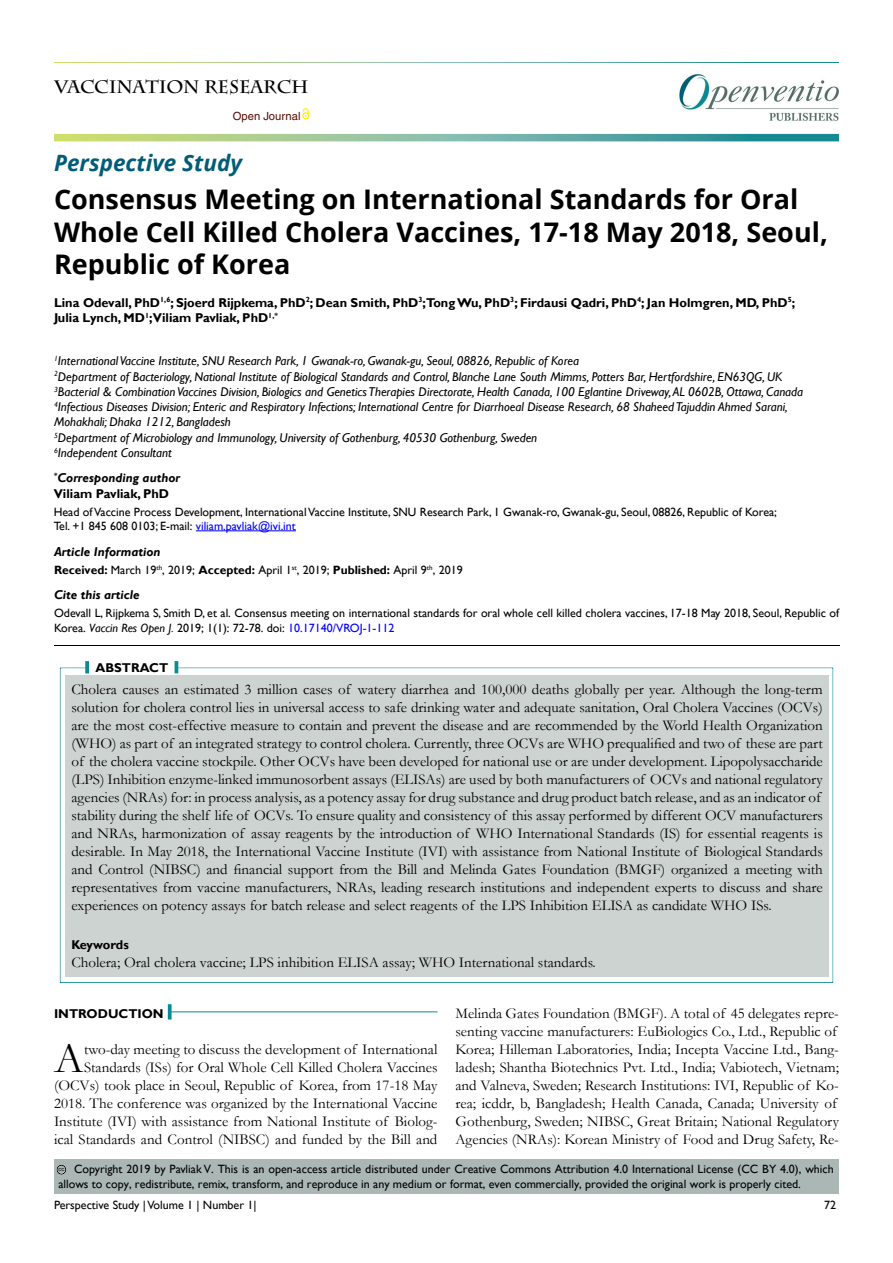
<style>
.page{position:relative;width:893px;height:1263px;background:#fff}
.page>*{position:absolute;margin:0;border:0;box-sizing:border-box;transform-origin:0 0}
.t1{font:43.8px "Garamond";color:#000}
.t2{font:700 27px/32.4px "Open Sans";color:#000101}
.t3{font:italic 700 22.5px "Open Sans";color:#015d76}
.t4{font:700 18px "Charlemagne Std";color:#000}
.t5{font:15px/18px "Garamond";color:#000}
.t6{font:italic 12.75px/15.3px "Gill Sans";color:#000101}
.t7{font:700 12.75px/15.3px "Gill Sans";color:#000101}
.t8{font:italic 700 12.75px/15.3px "Gill Sans";color:#000101}
.t9{font:700 12.75px "Gill Sans";color:#000}
.t10{font:italic 700 12.75px "Gill Sans";color:#000}
.t11{font:12px/14.4px "Gill Sans";color:#000101}
.t12{font:12px/14.4px "Gill Sans";color:#000}
.t13{font:700 12px "Gill Sans";color:#000101}
.t14{font:11.25px "Helvetica LT Std";color:#580b05}
.t15{font:5.7px "Arial";color:#000}
.s1{font-style:normal}
.s2{color:#000}
.s3{color:#0000fa}
.s4{font-weight:400}
.s5{font-weight:400;color:#000}
.s6{font-style:italic}
.s7{color:#000101}
.s8{font-size:11.85px}
</style>
<div class="page">
<img style="left:679px;top:74px;width:160px;height:47px">
<svg style="left:54px;top:134px;width:785px;height:7px;background:#7bb696"></svg>
<svg style="left:303px;top:108px;width:6px;height:10px"></svg>
<hr style="left:196px;top:530px;width:100px;height:1px;background:#0000fa">
<div style="left:41px;top:634px;width:810px;height:14px;background:#f9f2f3;opacity:.75"></div>
<div style="left:54px;top:1159px;width:785px;height:35px;background:#aab7b5"></div>
<div style="left:44px;top:1151px;width:37px;height:24px;background:#f9f2f3;opacity:.75"></div>
<div style="left:48px;top:657px;width:797px;height:327px;background:#f9f2f3;opacity:.75"></div>
<svg style="left:85px;top:661px;width:4px;height:12px"></svg>
<svg style="left:175px;top:661px;width:3px;height:12px"></svg>
<hr style="left:171px;top:1011px;width:266px;height:1px;background:#0a8b93">
<svg style="left:168px;top:1004px;width:4px;height:15px"></svg>
<p class="t4" style="left:54px;top:77px;width:256px">VACCINATION RESEARCH</p>
<p class="t14" style="left:233px;top:109px;width:69px">Open Journal</p>
<h3 class="t3" style="left:54px;top:147px;width:190px">Perspective Study</h3>
<h2 class="t2" style="left:54px;top:182px;width:775px">Consensus Meeting on International Standards for Oral<br>Whole Cell Killed Cholera Vaccines, 17-18 May 2018, Seoul,<br>Republic of Korea</h2>
<p class="t7" style="left:54px;top:295px;width:743px">Lina Odevall, PhD<sup>1,6</sup>; Sjoerd Rijpkema, PhD<sup>2</sup>; Dean Smith, PhD<sup>3</sup>;Tong Wu, PhD<sup>3</sup>; Firdausi Qadri, PhD<sup>4</sup>; Jan Holmgren, MD, PhD<sup>5</sup>;<br>Julia Lynch, MD<sup>1</sup>;Viliam Pavliak, PhD<sup>1,*</sup></p>
<p class="t6" style="left:54px;top:353px;width:751px"><sup>1</sup>International Vaccine Institute, SNU Research Park, 1 Gwanak-ro, Gwanak-gu, Seoul, 08826, Republic of Korea<br><sup>2</sup>Department of Bacteriology, National Institute of Biological Standards and Control, Blanche Lane South Mimms, Potters Bar, Hertfordshire, EN63QG, UK <sup>3</sup>Bacterial &amp; Combination Vaccines Division, Biologics and Genetics Therapies Directorate, Health Canada, 100 Eglantine Driveway, AL 0602B, Ottawa, Canada <sup>4</sup>Infectious Diseases Division; Enteric and Respiratory Infections; International Centre for Diarrhoeal Disease Research, 68 Shaheed Tajuddin Ahmed Sarani, Mohakhali; Dhaka 1212, Bangladesh<br><sup>5</sup>Department of Microbiology and Immunology, University of Gothenburg, 40530 Gothenburg, Sweden<br><sup>6</sup>Independent Consultant</p>
<p class="t8" style="left:54px;top:471px;width:128px"><sup>*</sup>Corresponding author<br><span class="s1">Viliam Pavliak, PhD</span></p>
<p class="t11" style="left:54px;top:504px;width:725px">Head of Vaccine Process Development, International Vaccine Institute, SNU Research Park, 1 Gwanak-ro, Gwanak-gu, Seoul, 08826, Republic of Korea<span class="s2">;<br>Tel. +1 845 608 0103;</span> E-mail: <span class="s3">viliam.pavliak@ivi.int</span></p>
<p class="t8" style="left:54px;top:544px;width:108px">Article Information</p>
<p class="t13" style="left:54px;top:562px;width:410px">Received: <span class="s4">March 19</span><sup>th</sup><span class="s4">, 2019;</span> Accepted: <span class="s5">April 1</span><sup>st</sup><span class="s5">, 2019;</span> Published: <span class="s5">April 9</span><sup>th</sup><span class="s5">, 2019</span></p>
<p class="t10" style="left:54px;top:588px;width:87px">Cite this article</p>
<p class="t11" style="left:54px;top:606px;width:786px">Odevall L, Rijpkema S, Smith D, et al. Consensus meeting on international standards for oral whole cell killed cholera vaccines, 17-18 May 2018, Seoul, Republic of<br>Korea. <span class="s6">Vaccin Res Open J.</span> 2019; 1(1): 72-78. doi: <span class="s3">10.17140/VROJ-1-112</span></p>
<p class="t9" style="left:95px;top:660px;width:74px">ABSTRACT</p>
<p class="t5" style="left:71px;top:679px;width:753px">Cholera causes an estimated 3 million cases of watery diarrhea and 100,000 deaths globally per year. Although the long-term solution for cholera control lies in universal access to safe drinking water and adequate sanitation, Oral Cholera Vaccines (OCVs) are the most cost-effective measure to contain and prevent the disease and are recommended by the World Health Organization (WHO) as part of an integrated strategy to control cholera. Currently, three OCVs are WHO prequalified and two of these are part of the cholera vaccine stockpile. Other OCVs have been developed for national use or are under development. Lipopolysaccharide (LPS) Inhibition enzyme-linked immunosorbent assays (ELISAs) are used by both manufacturers of OCVs and national regulatory agencies (NRAs) for: in process analysis, as a potency assay for drug substance and drug product batch release, and as an indicator of stability during the shelf life of OCVs. To ensure quality and consistency of this assay performed by different OCV manufacturers and NRAs, harmonization of assay reagents by the introduction of WHO International Standards (IS) for essential reagents is desirable. In May 2018, the International Vaccine Institute (IVI) with assistance from National Institute of Biological Standards and Control (NIBSC) and financial support from the Bill and Melinda Gates Foundation (BMGF) organized a meeting with representatives from vaccine manufacturers, NRAs, leading research institutions and independent experts to discuss and share experiences on potency assays for batch release and select reagents of the LPS Inhibition ELISA as candidate WHO ISs.</p>
<p class="t9" style="left:71px;top:937px;width:59px">Keywords</p>
<p class="t5" style="left:71px;top:953px;width:526px">Cholera; Oral cholera vaccine; LPS inhibition ELISA assay; WHO International standards.</p>
<p class="t9" style="left:54px;top:1006px;width:111px">INTRODUCTION</p>
<h1 class="t1" style="left:54px;top:1028px;width:31px">A</h1>
<p class="t5" style="left:455px;top:1004px;width:385px">Melinda Gates Foundation (BMGF). A total of 45 delegates repre&shy;senting vaccine manufacturers: EuBiologics Co., Ltd., Republic of Korea; Hilleman Laboratories, India; Incepta Vaccine Ltd., Bang&shy;ladesh; Shantha Biotechnics Pvt. Ltd., India; Vabiotech, Vietnam; and Valneva, Sweden; Research Institutions: IVI, Republic of Ko&shy;rea; icddr, b, Bangladesh; Health Canada, Canada; University of Gothenburg, Sweden; NIBSC, Great Britain; National Regulatory Agencies (NRAs): Korean Ministry of Food and Drug Safety, Re-</p>
<p class="t5" style="left:54px;top:1040px;width:385px;text-align:right">two-day meeting to discuss the development of International Standards (ISs) for Oral Whole Cell Killed Cholera Vaccines (OCVs) took place in Seoul, Republic of Korea, from 17-18 May 2018. The conference was organized by the International Vaccine Institute (IVI) with assistance from National Institute of Biolog&shy;ical Standards and Control (NIBSC) and funded by the Bill and</p>
<p class="t12" style="left:58px;top:1162px;width:777px;text-indent:16px">Copyright 2019 by <span class="s7">Pavliak V</span><span class="s8">.</span> This is an open-access article distributed under Creative Commons Attribution 4.0 International License (CC BY 4.0), which allows to copy, redistribute, remix, transform, and reproduce in any medium or format, even commercially, provided the original work is properly cited.</p>
<p class="t15" style="left:59px;top:1165px;width:7px">cc</p>
<p class="t12" style="left:54px;top:1198px;width:204px">Perspective Study | Volume 1 | Number 1|</p>
<p class="t12" style="left:824px;top:1198px;width:13px">72</p>
</div>
